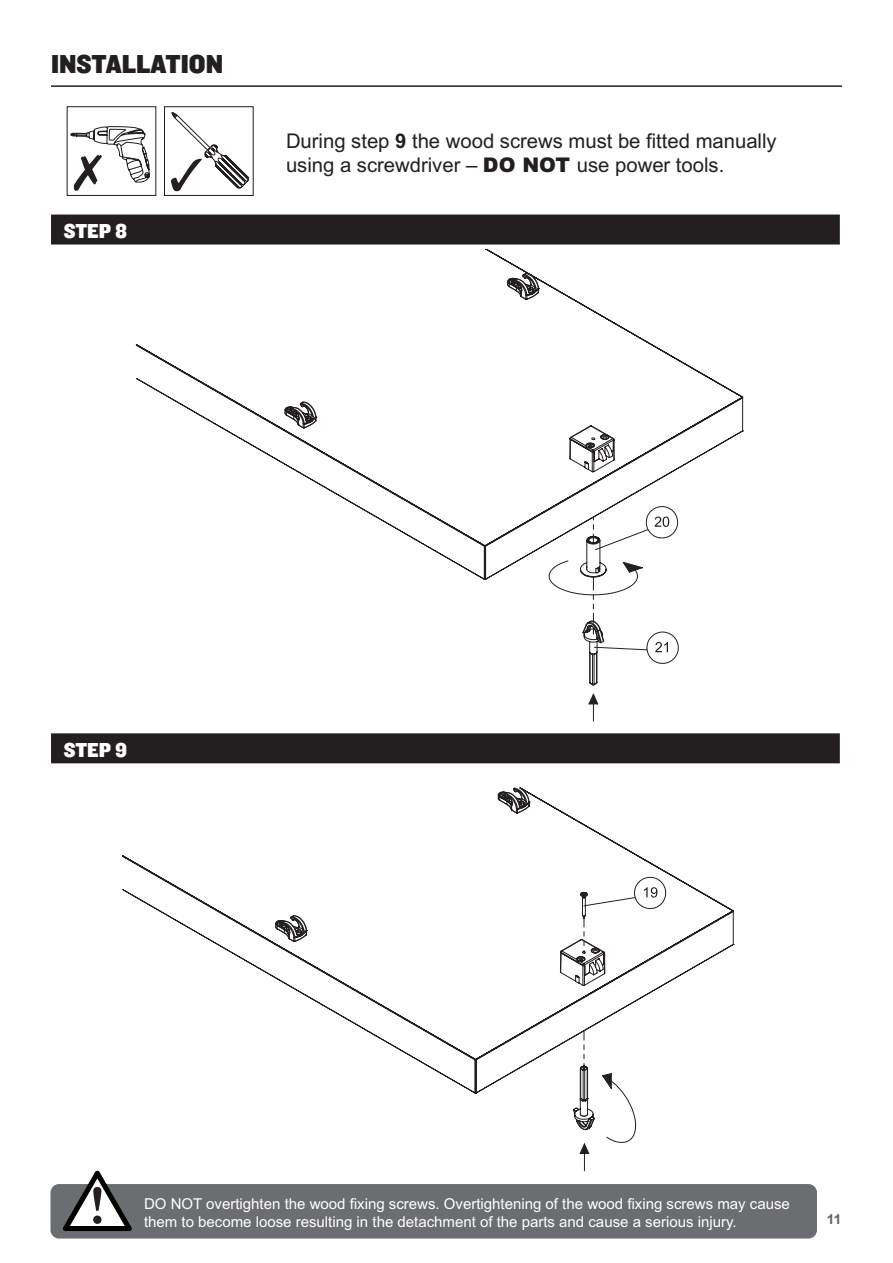
<style>
.page{position:relative;width:893px;height:1263px;background:#fff}
.page>*{position:absolute;margin:0;border:0;box-sizing:border-box;transform-origin:0 0}
.Default{font:27px "Knockout 71 Full Middlewt";color:#231f20}
.t1{font:21px "Knockout 71 Full Middlewt";color:#fff}
.Default-2{font:20.25px/24.3px "Arial MT Std";color:#231f20}
.Default-3{font:15px/18px "Arial MT Std";color:#fff}
.t2{font:700 13.8px "Arial";color:#636366}
.s1{font-weight:700}
.s2{font-weight:900}
</style>
<div class="page">
<hr style="left:51px;top:85px;width:791px;height:2px;background:#231f20">
<div style="left:51px;top:215px;width:789px;height:30px;background:#231f20"></div>
<div style="left:51px;top:733px;width:789px;height:30px;background:#231f20"></div>
<div style="left:50px;top:1184px;width:767px;height:54px;background:#6c6d70;border-radius:9px"></div>
<svg style="left:63px;top:1171px;width:68px;height:59px"></svg>
<div style="left:67px;top:106px;width:89px;height:90px;border:1px solid #231f20"></div>
<div style="left:164px;top:106px;width:89px;height:90px;border:1px solid #231f20"></div>
<svg style="left:71px;top:126px;width:79px;height:65px"></svg>
<svg style="left:171px;top:112px;width:78px;height:79px"></svg>
<svg style="left:135px;top:250px;width:609px;height:330px"></svg>
<svg style="left:549px;top:506px;width:130px;height:215px"></svg>
<svg style="left:122px;top:787px;width:612px;height:341px"></svg>
<svg style="left:584px;top:919px;width:1px;height:34px"></svg>
<svg style="left:579px;top:1031px;width:57px;height:140px"></svg>
<svg style="left:582px;top:877px;width:84px;height:32px"></svg>
<p class="Default" style="left:51px;top:46px;width:174px">INSTALLATION</p>
<p class="t1" style="left:64px;top:217px;width:65px">STEP 8</p>
<p class="Default-2" style="left:286px;top:128px;width:492px">During step <span class="s1">9</span> the wood screws must be fitted manually using a screwdriver – <span class="s2">DO NOT</span> use power tools.</p>
<p class="t1" style="left:64px;top:736px;width:65px">STEP 9</p>
<p class="Default-3" style="left:144px;top:1195px;width:647px">DO NOT overtighten the wood fixing screws. Overtightening of the wood fixing screws may cause them to become loose resulting in the detachment of the parts and cause a serious injury.</p>
<p class="t2" style="left:827px;top:1210px;width:16px">11</p>
</div>
